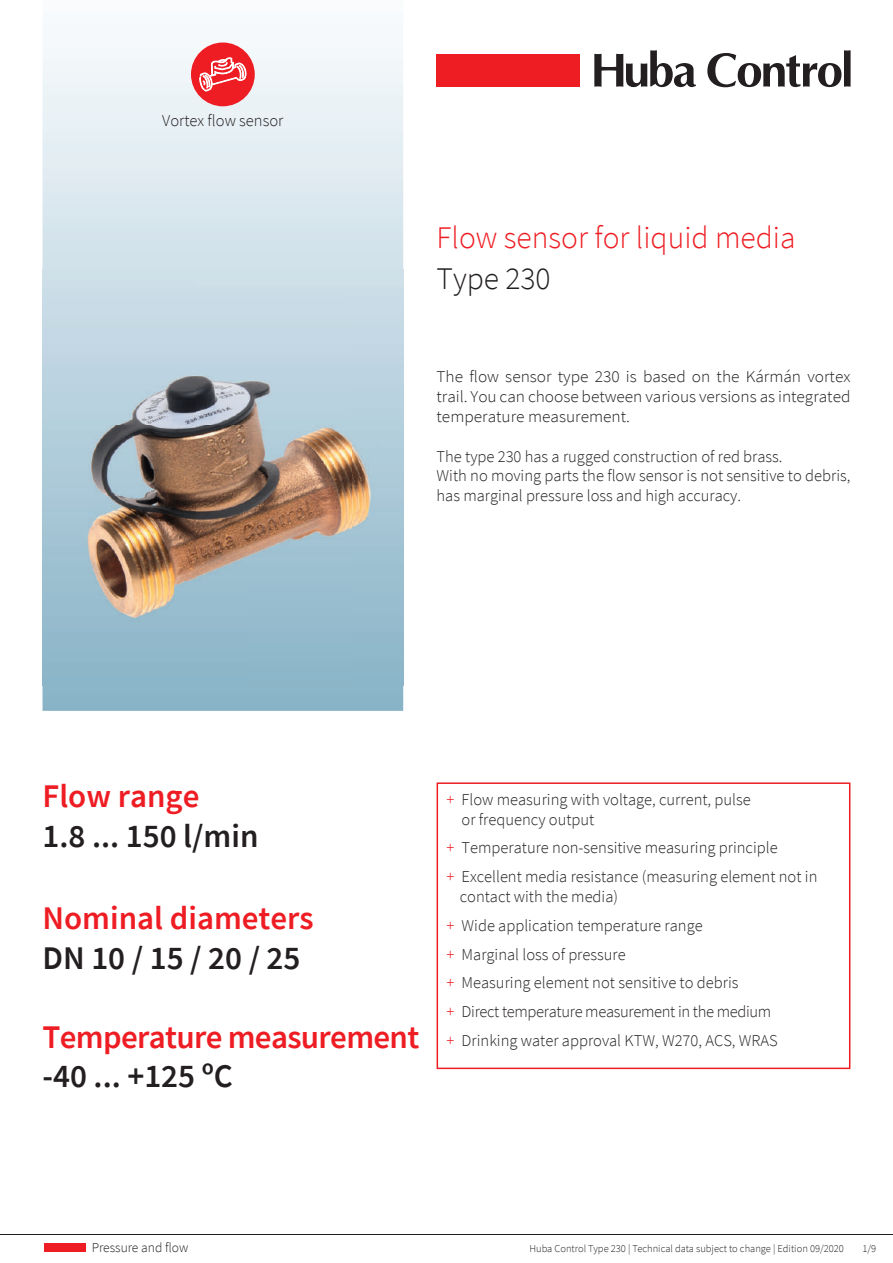
<style>
.page{position:relative;width:893px;height:1263px;background:#fff}
.page>*{position:absolute;margin:0;border:0;box-sizing:border-box;transform-origin:0 0}
.t1{font:600 33px "Source Sans Pro";color:#231f20}
.t2{font:600 33px "Source Sans Pro";color:#ee1d23}
.t3{font:600 33px "Source Sans Pro";letter-spacing:-.02em;color:#ee1d23}
.t4{font:300 31.5px "Source Sans Pro";color:#ee1d23}
.t5{font:300 31.5px "Source Sans Pro";color:#231f20}
.t6{font:300 16.5px/28.8px "Source Sans Pro";color:#231f20}
.t7{font:300 16.5px/19.8px "Source Sans Pro";color:#231f20;text-align:justify;scale:1.05 1}
.t8{font:300 13.5px "Source Sans Pro";color:#231f20}
.t9{font:300 10.5px "Source Sans Pro";color:#231f20}
.s1{color:#ee1d23}
</style>
<div class="page">
<hr style="left:0;top:1234px;width:893px;height:1px;background:#231f20">
<div style="left:45px;top:1243px;width:41px;height:9px;background:#ee1d23"></div>
<svg style="left:437px;top:782px;width:413px;height:287px"></svg>
<div style="left:436px;top:54px;width:144px;height:33px;background:#ee1d23"></div>
<svg style="left:594px;top:50px;width:102px;height:37px"></svg>
<svg style="left:707px;top:50px;width:144px;height:37px"></svg>
<svg style="left:43px;top:42px;width:360px;height:669px;background:#d8e6ed"></svg>
<div style="left:191px;top:43px;width:64px;height:63px;background:#ee1d23;border-radius:50%"></div>
<svg style="left:199px;top:57px;width:47px;height:34px"></svg>
<img style="left:42px;top:270px;width:361px;height:415px">
<p class="t6" style="left:162px;top:105px;width:123px">Vortex flow sensor</p>
<h2 class="t4" style="left:437px;top:217px;width:361px">Flow sensor for liquid media</h2>
<h2 class="t5" style="left:437px;top:258px;width:116px">Type 230</h2>
<p class="t7" style="left:437px;top:367px;width:396px">The flow sensor type 230 is based on the Kármán vortex trail. You can choose between various versions as integrated temperature measurement.</p>
<p class="t6" style="left:437px;top:446px;width:415px;line-height:19.8px">The type 230 has a rugged construction of red brass.<br>With no moving parts the flow sensor is not sensitive to debris, has marginal pressure loss and high accuracy.</p>
<h1 class="t2" style="left:43px;top:775px;width:158px">Flow range</h1>
<h1 class="t1" style="left:43px;top:814px;width:217px">1.8 ... 150 l/min</h1>
<h1 class="t2" style="left:43px;top:896px;width:273px">Nominal diameters</h1>
<h1 class="t1" style="left:43px;top:936px;width:259px">DN 10 / 15 / 20 / 25</h1>
<h1 class="t3" style="left:43px;top:1015px;width:378px">Temperature measurement</h1>
<h1 class="t1" style="left:43px;top:1055px;width:192px">-40 ... +125 ºC</h1>
<p class="t6" style="left:462px;top:789px;width:291px;line-height:19.8px;text-indent:-15px"><span class="s1">+</span> Flow measuring with voltage, current, pulse or frequency output</p>
<p class="t6" style="left:447px;top:833px;width:372px"><span class="s1">+</span> Temperature non-sensitive measuring principle<br><span class="s1">+</span> Excellent media resistance (measuring element not in</p>
<p class="t6" style="left:447px;top:882px;width:333px;text-indent:13px">contact with the media)<br><span class="s1">+</span> Wide application temperature range<br><span class="s1">+</span> Marginal loss of pressure<br><span class="s1">+</span> Measuring element not sensitive to debris<br><span class="s1">+</span> Direct temperature measurement in the medium <span class="s1">+</span> Drinking water approval KTW, W270, ACS, WRAS</p>
<p class="t8" style="left:92px;top:1239px;width:98px">Pressure and flow</p>
<p class="t9" style="left:529px;top:1242px;width:316px">Huba Control Type 230 | Technical data subject to change | Edition 09/2020</p>
<p class="t9" style="left:862px;top:1242px;width:15px">1/9</p>
</div>
